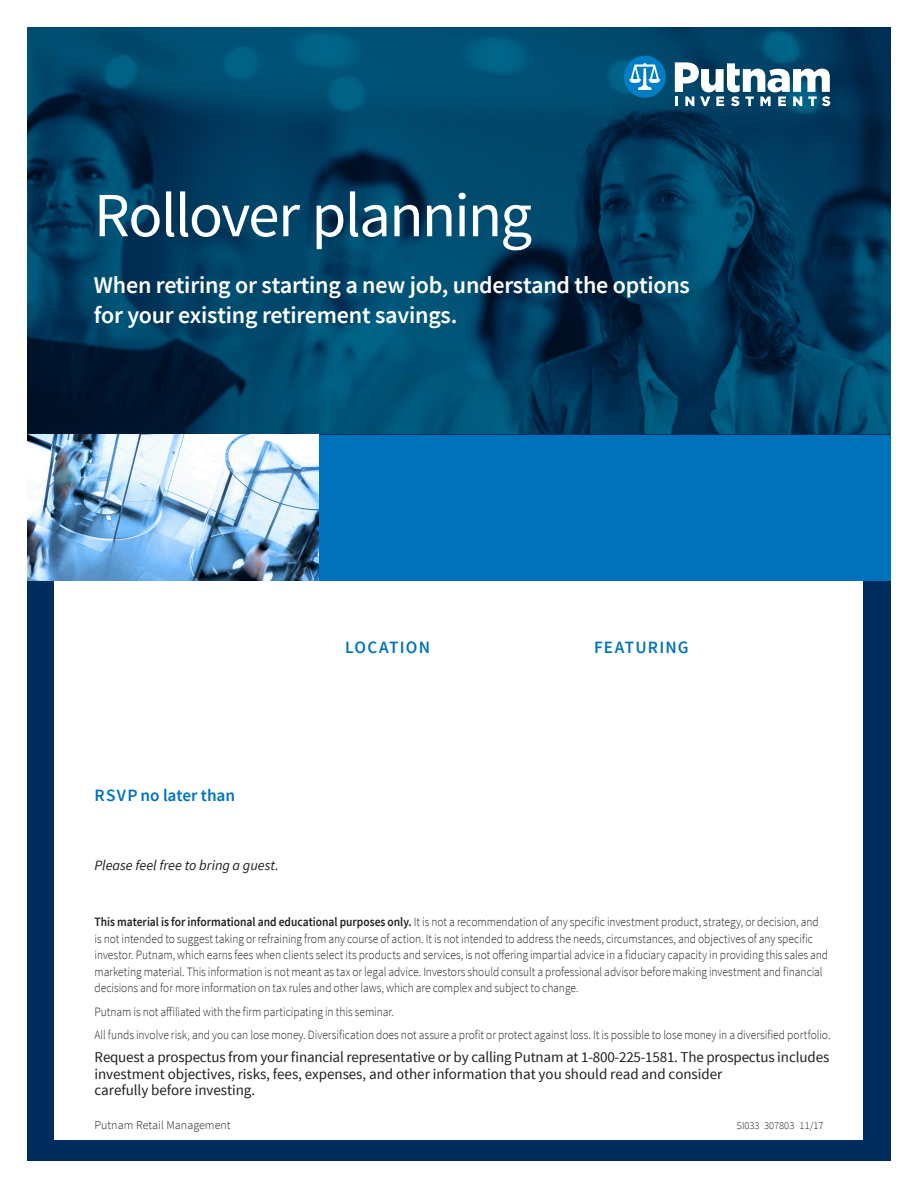
<style>
.page{position:relative;width:918px;height:1188px;background:#fff}
.page>*{position:absolute;margin:0;border:0;box-sizing:border-box;transform-origin:0 0}
.New_headline{font:63px "Source Sans Pro";letter-spacing:-.03em;color:#fff}
.Headline{font:600 24px/30px "Source Sans Pro";letter-spacing:-.01em;color:#fff}
.t1{font:600 17.25px "Source Sans Pro";letter-spacing:.065em;color:#0072bc}
.t2{font:600 17.25px "Source Sans Pro";letter-spacing:-.005em;color:#0072bc}
.Foot_PC{font:15px/16.5px "Source Sans Pro";letter-spacing:-.005em;color:#231f20}
.Notes{font:italic 14.25px "Source Sans Pro";color:#231f20}
.Disclosure_small{font:300 12.75px/16.5px "Source Sans Pro";letter-spacing:-.005em;color:#231f20;scale:.9 1}
.t3{font:300 12px "Source Sans Pro";color:#231f20}
.t4{font:300 10.5px "Source Sans Pro";color:#231f20}
.s1{font-weight:600}
</style>
<div class="page">
<img style="left:27px;top:27px;width:864px;height:408px">
<div style="left:27px;top:435px;width:864px;height:726px;background:#002d5e"></div>
<div style="left:54px;top:435px;width:809px;height:704px;background:#fff"></div>
<div style="left:318px;top:435px;width:573px;height:146px;background:#0072bc"></div>
<img style="left:27px;top:435px;width:291px;height:146px">
<svg style="left:624px;top:56px;width:42px;height:42px;background:#2c8abd"></svg>
<svg style="left:675px;top:62px;width:155px;height:44px"></svg>
<p class="New_headline" style="left:94px;top:176px;width:440px">Rollover planning</p>
<p class="Headline" style="left:94px;top:271px;width:598px">When retiring or starting a new job, understand the options for your existing retirement savings.</p>
<h1 class="t2" style="left:95px;top:785px;width:142px">RSVP no later than</h1>
<p class="Notes" style="left:94px;top:856px;width:186px">Please feel free to bring a guest.</p>
<h1 class="t1" style="left:345px;top:636px;width:86px">LOCATION</h1>
<h1 class="t1" style="left:594px;top:636px;width:96px">FEATURING</h1>
<p class="Disclosure_small" style="left:94px;top:914px;width:817px"><span class="s1">This material is for informational and educational purposes only.</span> It is not a recommendation of any specific investment product, strategy, or decision, and is not intended to suggest taking or refraining from any course of action. It is not intended to address the needs, circumstances, and objectives of any specific investor. Putnam, which earns fees when clients select its products and services, is not offering impartial advice in a fiduciary capacity in providing this sales and marketing material. This information is not meant as tax or legal advice. Investors should consult a professional advisor before making investment and financial decisions and for more information on tax rules and other laws, which are complex and subject to change.</p>
<p class="Disclosure_small" style="left:94px;top:1003px;width:334px">Putnam is not affiliated with the firm participating in this seminar.</p>
<p class="Disclosure_small" style="left:94px;top:1026px;width:819px">All funds involve risk, and you can lose money. Diversification does not assure a profit or protect against loss. It is possible to lose money in a diversified portfolio.</p>
<p class="Foot_PC" style="left:94px;top:1049px;width:737px">Request a prospectus from your financial representative or by calling Putnam at 1-800-225-1581. The prospectus includes investment objectives, risks, fees, expenses, and other information that you should read and consider<br>carefully before investing.</p>
<p class="t3" style="left:94px;top:1118px;width:138px">Putnam Retail Management</p>
<p class="t4" style="left:737px;top:1119px;width:88px">SI033 307803 11/17</p>
</div>
